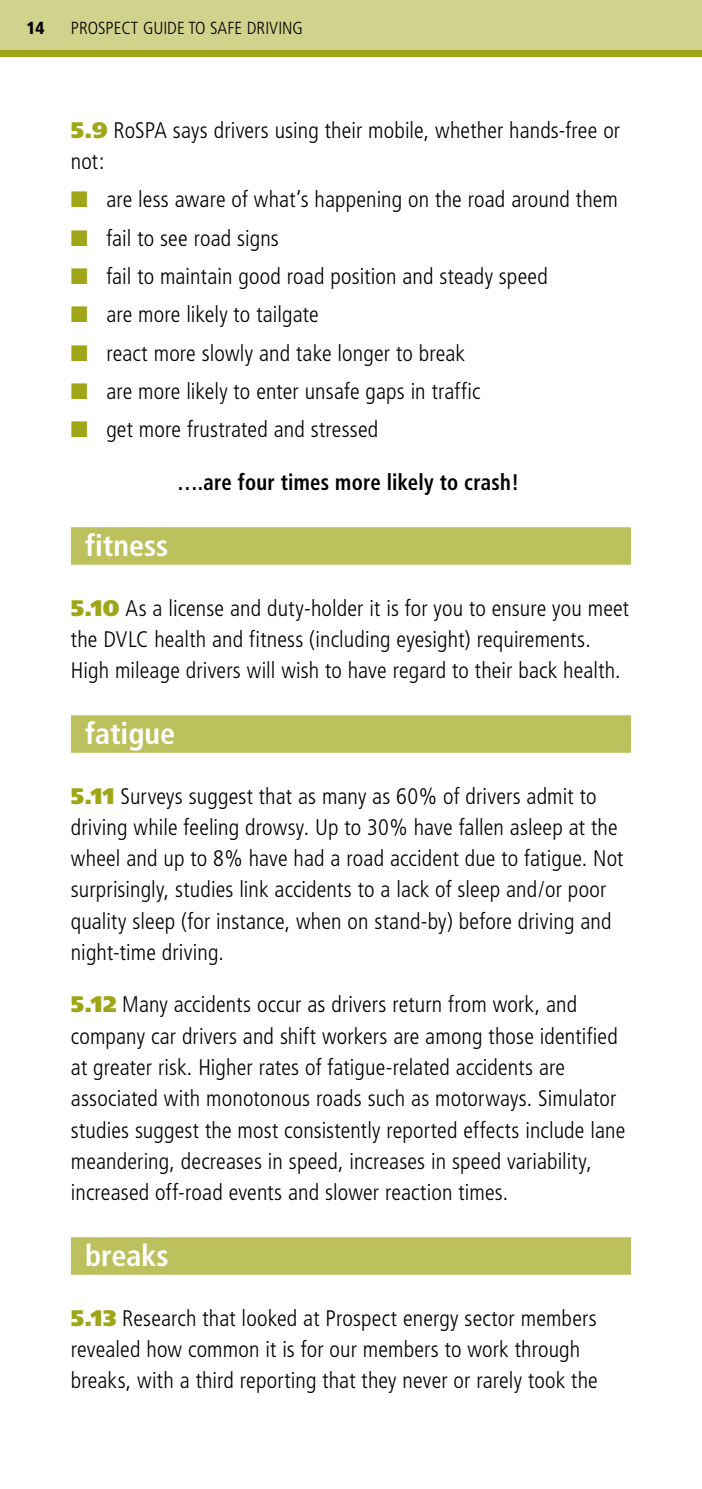
<style>
.page{position:relative;width:702px;height:1489px;background:#fff}
.page>*{position:absolute;margin:0;border:0;box-sizing:border-box;transform-origin:0 0}
.t1{font:700 condensed 30px "Frutiger";color:#fff}
.t2{font:300 condensed 22.5px/31.2px "Frutiger";letter-spacing:.005em;color:#000}
.t3{font:700 condensed 22.5px "Frutiger";letter-spacing:.015em;color:#000;scale:.92 1}
.t4{font:300 condensed 17.5px "Frutiger";color:#000}
.t5{font:900 condensed 17.5px "Frutiger";color:#000}
.s1{font-weight:900;font-stretch:normal;color:#9fa617}
.s2{color:#9fa617}
</style>
<div class="page">
<div style="left:0;top:0;width:702px;height:57px;background:#9fa617"></div>
<div style="left:0;top:0;width:702px;height:50px;background:#cfd38b"></div>
<div style="left:71px;top:527px;width:560px;height:37px;background:#bcc15d"></div>
<div style="left:71px;top:715px;width:560px;height:37px;background:#bcc15d"></div>
<div style="left:71px;top:1237px;width:560px;height:37px;background:#bcc15d"></div>
<p class="t5" style="left:26px;top:18px;width:20px">14</p>
<p class="t4" style="left:71px;top:18px;width:233px">Prospect Guide to SAFE DRIVI NG</p>
<p class="t2" style="left:71px;top:115px;width:550px"><span class="s1">5.9</span> RoSPA says drivers using their mobile, whether hands-free or not:</p>
<p class="t2" style="left:71px;top:184px;width:548px"><span class="s2">■</span> are less aware of what’s happening on the road around them</p>
<p class="t2" style="left:71px;top:222px;width:209px"><span class="s2">■</span> fail to see road signs</p>
<p class="t2" style="left:71px;top:261px;width:478px"><span class="s2">■</span> fail to maintain good road position and steady speed</p>
<p class="t2" style="left:71px;top:299px;width:249px"><span class="s2">■</span> are more likely to tailgate</p>
<p class="t2" style="left:71px;top:337px;width:395px"><span class="s2">■</span> react more slowly and take longer to break</p>
<p class="t2" style="left:71px;top:376px;width:411px"><span class="s2">■</span> are more likely to enter unsafe gaps in traffic</p>
<p class="t2" style="left:71px;top:414px;width:309px"><span class="s2">■</span> get more frustrated and stressed</p>
<p class="t3" style="left:177px;top:469px;width:373px">….are four times more likely to crash!</p>
<h1 class="t1" style="left:85px;top:527px;width:85px">fitness</h1>
<p class="t2" style="left:71px;top:592px;width:559px"><span class="s1">5.10</span> As a license and duty-holder it is for you to ensure you meet the DVLC health and fitness (including eyesight) requirements.<br>High mileage drivers will wish to have regard to their back health.</p>
<h1 class="t1" style="left:85px;top:715px;width:92px">fatigue</h1>
<p class="t2" style="left:71px;top:780px;width:554px"><span class="s1">5.11</span> Surveys suggest that as many as 60% of drivers admit to driving while feeling drowsy. U p to 30% have fallen asleep at the wheel and up to 8% have had a road accident due to fatigue. Not surprisingly, studies link accidents to a lack of sleep and/or poor quality sleep (for instance, when on stand-by) before driving and night-time driving.</p>
<p class="t2" style="left:71px;top:989px;width:556px"><span class="s1">5.12</span> Many accidents occur as drivers return from work, and company car drivers and shift workers are among those identified at greater risk. Higher rates of fatigue-related accidents are associated with monotonous roads such as motorways. Simulator studies suggest the most consistently reported effects include lane meandering, decreases in speed, increases in speed variability, increased off-road events and slower reaction times.</p>
<h1 class="t1" style="left:85px;top:1237px;width:85px">breaks</h1>
<p class="t2" style="left:71px;top:1302px;width:528px"><span class="s1">5.13</span> Research that looked at Prospect energy sector members revealed how common it is for our members to work through breaks, with a third reporting that they never or rarely took the</p>
</div>
